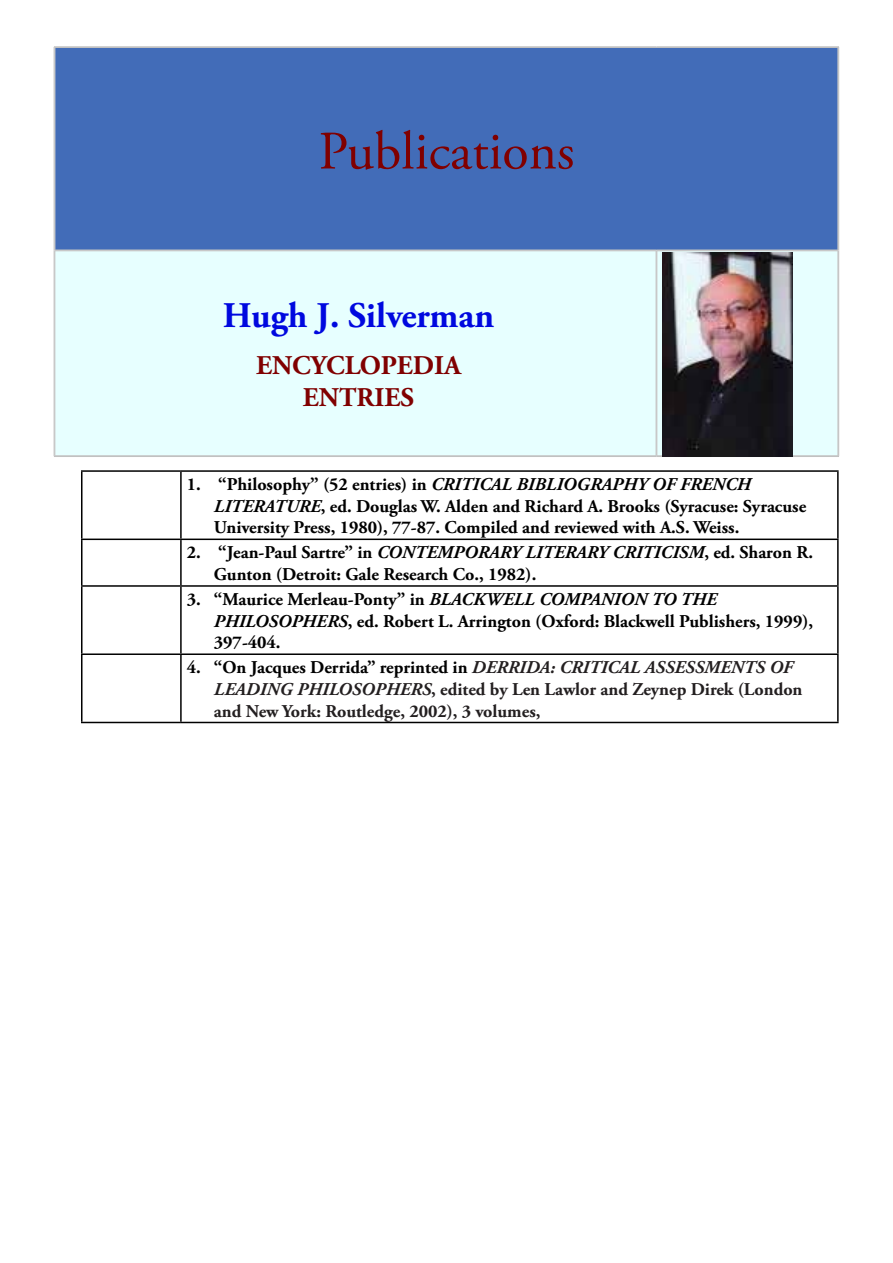
<style>
.page{position:relative;width:893px;height:1263px;background:#fff}
.page>*{position:absolute;margin:0;border:0;box-sizing:border-box;transform-origin:0 0}
.t1{font:54px "Adobe Garamond Pro";color:#800000}
.t2{font:700 36px "Adobe Garamond Pro";color:#0008df}
.t3{font:700 27px/32.4px "Adobe Garamond Pro";color:#800000;text-align:center}
.t4{font:700 18px/21.6px "Adobe Garamond Pro";color:#000}
.t5{font:700 18px/21.6px "Adobe Garamond Pro";color:#231f20}
.s1{font-style:italic}
.s2{color:#000}
</style>
<div class="page">
<div style="left:55px;top:47px;width:783px;height:203px;background:#426cb8"></div>
<div style="left:56px;top:251px;width:782px;height:204px;background:#e7ffff"></div>
<hr style="left:55px;top:47px;width:602px;height:1px;background:#c0c0c0">
<hr style="left:657px;top:47px;width:181px;height:1px;background:#c0c0c0">
<hr style="left:55px;top:250px;width:602px;height:1px;background:#c0c0c0">
<hr style="left:657px;top:250px;width:181px;height:1px;background:#c0c0c0">
<hr style="left:55px;top:455px;width:601px;height:1px;background:#c0c0c0">
<hr style="left:54px;top:456px;width:603px;height:1px;background:#c0c0c0">
<hr style="left:657px;top:455px;width:181px;height:1px;background:#c0c0c0">
<hr style="left:657px;top:456px;width:182px;height:1px;background:#c0c0c0">
<hr style="left:54px;top:47px;width:1px;height:203px;background:#c0c0c0">
<hr style="left:55px;top:48px;width:1px;height:202px;background:#c0c0c0">
<hr style="left:54px;top:250px;width:1px;height:206px;background:#c0c0c0">
<hr style="left:55px;top:251px;width:1px;height:205px;background:#c0c0c0">
<hr style="left:838px;top:47px;width:1px;height:203px;background:#c0c0c0">
<hr style="left:656px;top:251px;width:1px;height:205px;background:#c0c0c0">
<hr style="left:657px;top:251px;width:1px;height:205px;background:#c0c0c0">
<hr style="left:838px;top:250px;width:1px;height:206px;background:#c0c0c0">
<hr style="left:81px;top:470px;width:100px;height:2px;background:#000">
<hr style="left:81px;top:472px;width:1px;height:67px;background:#000">
<hr style="left:181px;top:470px;width:658px;height:2px;background:#000">
<hr style="left:180px;top:472px;width:2px;height:67px;background:#000">
<hr style="left:837px;top:472px;width:2px;height:67px;background:#000">
<hr style="left:81px;top:539px;width:100px;height:1px;background:#000">
<hr style="left:81px;top:540px;width:1px;height:45px;background:#000">
<hr style="left:181px;top:539px;width:658px;height:1px;background:#000">
<hr style="left:180px;top:540px;width:2px;height:45px;background:#000">
<hr style="left:837px;top:540px;width:2px;height:45px;background:#000">
<hr style="left:81px;top:585px;width:100px;height:2px;background:#000">
<hr style="left:81px;top:587px;width:1px;height:66px;background:#000">
<hr style="left:181px;top:585px;width:658px;height:2px;background:#000">
<hr style="left:180px;top:587px;width:2px;height:66px;background:#000">
<hr style="left:837px;top:587px;width:2px;height:66px;background:#000">
<hr style="left:81px;top:653px;width:100px;height:2px;background:#000">
<hr style="left:81px;top:655px;width:1px;height:67px;background:#000">
<hr style="left:181px;top:653px;width:658px;height:2px;background:#000">
<hr style="left:180px;top:655px;width:2px;height:67px;background:#000">
<hr style="left:837px;top:655px;width:2px;height:67px;background:#000">
<hr style="left:81px;top:722px;width:100px;height:1px;background:#000">
<hr style="left:181px;top:722px;width:658px;height:1px;background:#000">
<img style="left:663px;top:253px;width:129px;height:204px">
<h1 class="t1" style="left:319px;top:119px;width:257px">Publications</h1>
<h2 class="t2" style="left:223px;top:294px;width:273px">Hugh J. Silverman</h2>
<h3 class="t3" style="left:256px;top:350px;width:206px">ENCYCLOPEDIA<br>ENTRIES</h3>
<p class="t4" style="left:214px;top:474px;width:594px;text-indent:-27px">1. “Philosophy” (52 entries) in <span class="s1">CRITICAL BIBLIOGRAPHY OF FRENCH<br>LITERATURE</span>, ed. Douglas W. Alden and Richard A. Brooks (Syracuse: Syracuse<br>University Press, 1980), 77-87. Compiled and reviewed with A.S. Weiss.</p>
<p class="t4" style="left:214px;top:542px;width:601px;text-indent:-27px">2. “Jean-Paul Sartre” in <span class="s1">CONTEMPORARY LITERARY CRITICISM</span>, ed. Sharon R.<br>Gunton (Detroit: Gale Research Co., 1982).</p>
<p class="t4" style="left:214px;top:589px;width:601px;text-indent:-27px">3. “Maurice Merleau-Ponty” in <span class="s1">BLACKWELL COMPANION TO THE<br>PHILOSOPHERS</span>, ed. Robert L. Arrington (Oxford: Blackwell Publishers, 1999),<br>397-404.</p>
<p class="t5" style="left:214px;top:657px;width:590px;text-indent:-27px"><span class="s2">4. “On Jacques Derrida” reprinted in</span> <span class="s1">DERRIDA: CRITICAL ASSESSMENTS OF<br>LEADING PHILOSOPHERS</span>, edited by Len Lawlor and Zeynep Direk (London and New York: Routledge, 2002), 3 volumes,</p>
</div>
